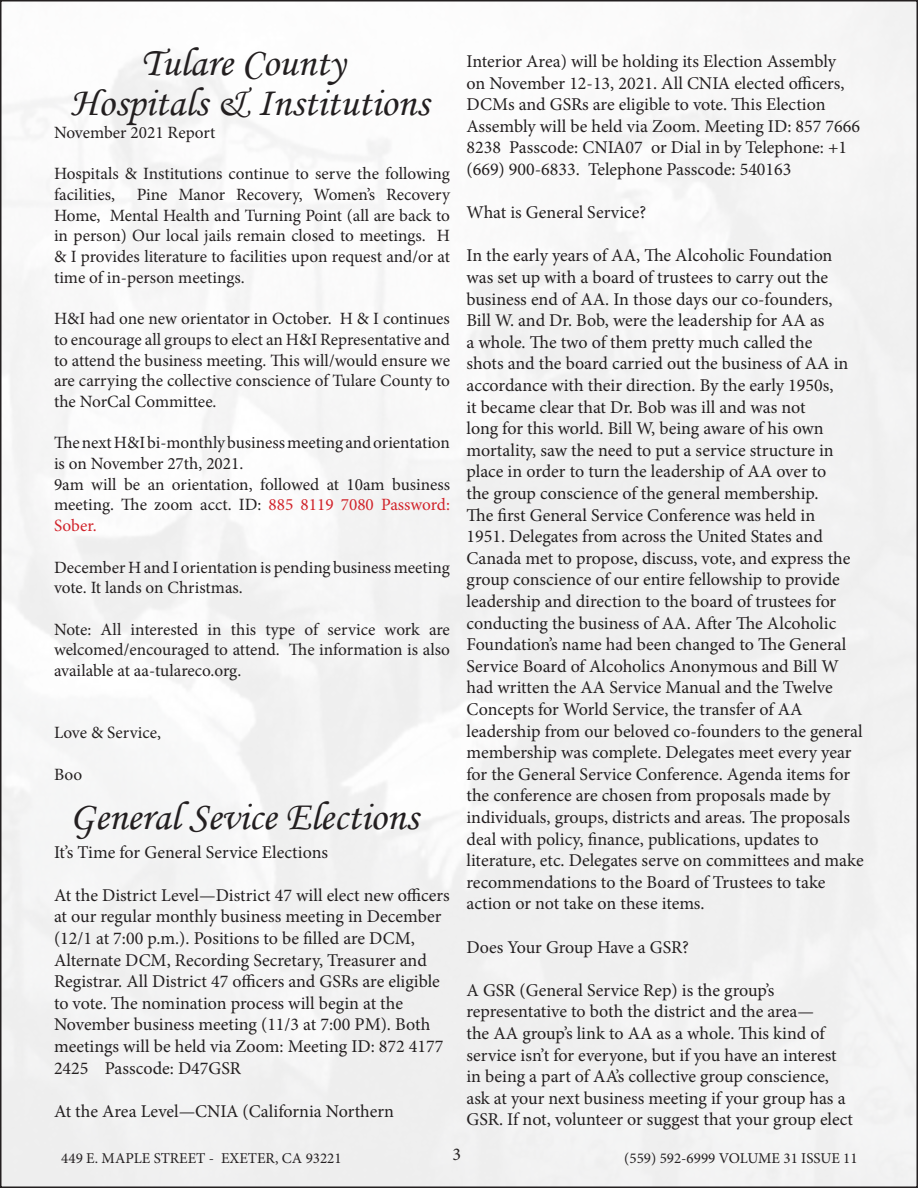
<style>
.page{position:relative;width:918px;height:1188px;background:#fff}
.page>*{position:absolute;margin:0;border:0;box-sizing:border-box;transform-origin:0 0}
.t1{font:40.5px "Monotype Corsiva";color:#231f20}
.t2{font:18px/21.6px "Minion Pro";color:#231f20}
.t3{font:17.25px/20.7px "Minion Pro";color:#231f20;text-align:justify}
.t4{font:15px "Minion Pro";color:#231f20}
.s1{color:#d1232a}
</style>
<div class="page">
<p class="t1" style="left:141px;top:38px;width:206px">Tulare County</p>
<p class="t1" style="left:71px;top:78px;width:360px">Hospitals &amp; Institutions</p>
<p class="t3" style="left:54px;top:122px;width:163px">November 2021 Report</p>
<p class="t3" style="left:54px;top:163px;width:397px">Hospitals &amp; Institutions continue to serve the following facilities,</p>
<p class="t3" style="left:54px;top:184px;width:398px;text-indent:83px">Pine Manor Recovery, Women’s Recovery Home, Mental Health and Turning Point (all are back to in person) Our local jails remain closed to meetings. H &amp; I provides literature to facilities upon request and/or at time of in-person meetings.</p>
<p class="t3" style="left:54px;top:308px;width:398px">H&amp;I had one new orientator in October. H &amp; I continues to encourage all groups to elect an H&amp;I Representative and to attend the business meeting. This will/would ensure we are carrying the collective conscience of Tulare County to the NorCal Committee.</p>
<p class="t3" style="left:54px;top:433px;width:398px">The next H&amp;I bi-monthly business meeting and orientation is on November 27th, 2021.</p>
<p class="t3" style="left:54px;top:474px;width:398px">9am will be an orientation, followed at 10am business meeting. The zoom acct. ID: <span class="s1">885 8119 7080 Password:<br>Sober.</span></p>
<p class="t3" style="left:54px;top:557px;width:397px">December H and I orientation is pending business meeting vote. It lands on Christmas.</p>
<p class="t3" style="left:54px;top:619px;width:397px">Note: All interested in this type of service work are welcomed/encouraged to attend. The information is also available at aa-tulareco.org.</p>
<p class="t3" style="left:54px;top:722px;width:109px">Love &amp; Service,</p>
<p class="t3" style="left:54px;top:764px;width:30px">Boo</p>
<p class="t1" style="left:70px;top:792px;width:350px">General Sevice Elections</p>
<p class="t2" style="left:54px;top:841px;width:276px">It’s Time for General Service Elections</p>
<p class="t2" style="left:54px;top:884px;width:397px">At the District Level—District 47 will elect new officers at our regular monthly business meeting in December (12/1 at 7:00 p.m.). Positions to be filled are DCM, Alternate DCM, Recording Secretary, Treasurer and Registrar. All District 47 officers and GSRs are eligible to vote. The nomination process will begin at the November business meeting (11/3 at 7:00 PM). Both meetings will be held via Zoom: Meeting ID: 872 4177<br>2425 Passcode: D47GSR</p>
<p class="t2" style="left:54px;top:1100px;width:342px">At the Area Level—CNIA (California Northern</p>
<p class="t2" style="left:466px;top:51px;width:395px">Interior Area) will be holding its Election Assembly<br>on November 12-13, 2021. All CNIA elected officers, DCMs and GSRs are eligible to vote. This Election Assembly will be held via Zoom. Meeting ID: 857 7666<br>8238 Passcode: CNIA07 or Dial in by Telephone: +1 (669) 900-6833. Telephone Passcode: 540163</p>
<p class="t2" style="left:466px;top:202px;width:181px">What is General Service?</p>
<p class="t2" style="left:466px;top:245px;width:399px">In the early years of AA, The Alcoholic Foundation was set up with a board of trustees to carry out the business end of AA. In those days our co-founders,<br>Bill W. and Dr. Bob, were the leadership for AA as<br>a whole. The two of them pretty much called the<br>shots and the board carried out the business of AA in accordance with their direction. By the early 1950s,<br>it became clear that Dr. Bob was ill and was not<br>long for this world. Bill W, being aware of his own mortality, saw the need to put a service structure in place in order to turn the leadership of AA over to<br>the group conscience of the general membership.<br>The first General Service Conference was held in<br>1951. Delegates from across the United States and Canada met to propose, discuss, vote, and express the group conscience of our entire fellowship to provide leadership and direction to the board of trustees for conducting the business of AA. After The Alcoholic Foundation’s name had been changed to The General Service Board of Alcoholics Anonymous and Bill W had written the AA Service Manual and the Twelve Concepts for World Service, the transfer of AA leadership from our beloved co-founders to the general membership was complete. Delegates meet every year for the General Service Conference. Agenda items for the conference are chosen from proposals made by individuals, groups, districts and areas. The proposals deal with policy, finance, publications, updates to literature, etc. Delegates serve on committees and make recommendations to the Board of Trustees to take action or not take on these items.</p>
<p class="t2" style="left:466px;top:936px;width:224px">Does Your Group Have a GSR?</p>
<p class="t2" style="left:466px;top:979px;width:388px">A GSR (General Service Rep) is the group’s representative to both the district and the area—<br>the AA group’s link to AA as a whole. This kind of service isn’t for everyone, but if you have an interest in being a part of AA’s collective group conscience, ask at your next business meeting if your group has a GSR. If not, volunteer or suggest that your group elect</p>
<p class="t2" style="left:452px;top:1144px;width:10px">3</p>
<p class="t4" style="left:61px;top:1148px;width:282px">449 E. MAPLE STREET - EXETER, CA 93221</p>
<p class="t4" style="left:624px;top:1148px;width:235px">(559) 592-6999 VOLUME 31 ISSUE 11</p>
</div>
